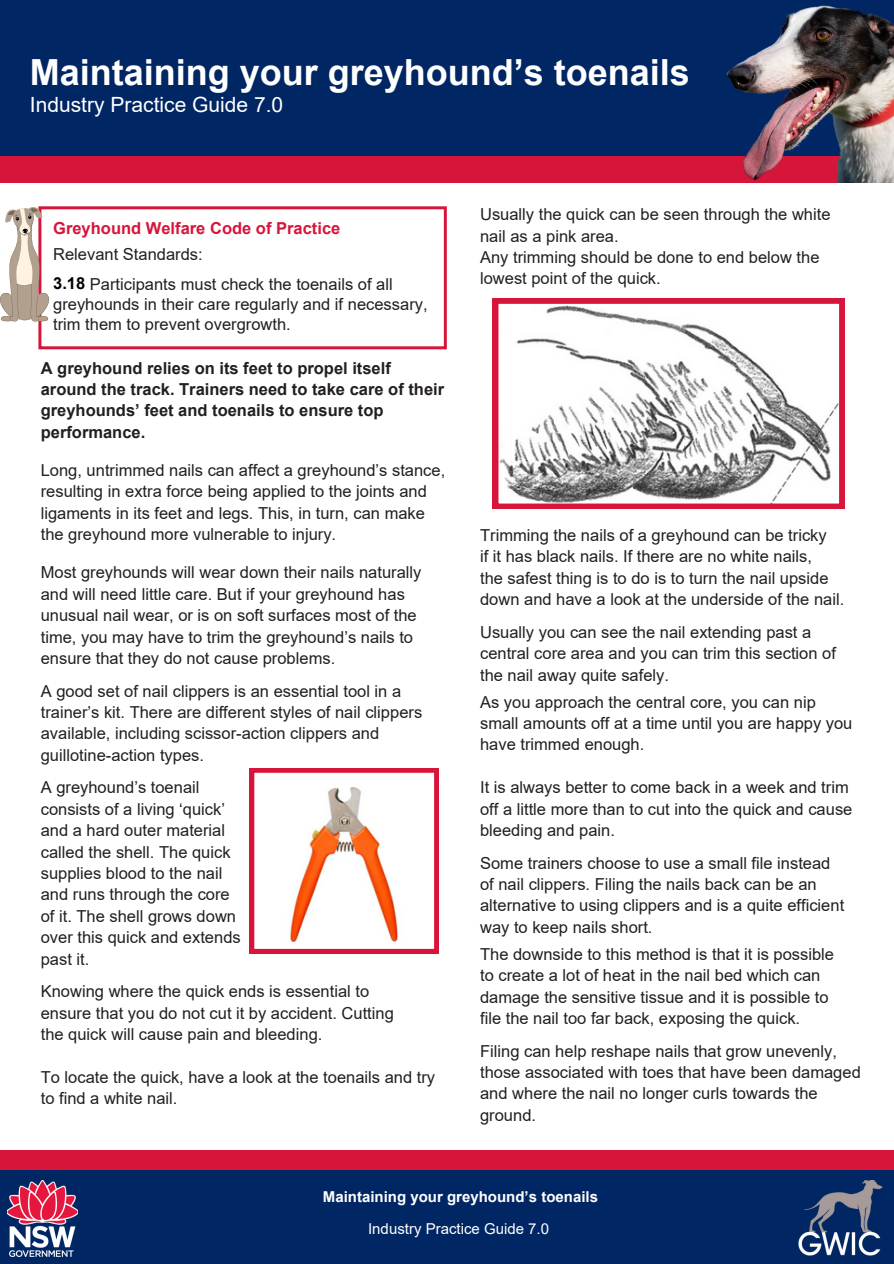
<style>
.page{position:relative;width:894px;height:1264px;background:#fff}
.page>*{position:absolute;margin:0;border:0;box-sizing:border-box;transform-origin:0 0}
.t1{font:700 36px "Arial";color:#fff}
.t2{font:21px "Arial";color:#fff}
.t3{font:16.5px/21.3px "Arial";color:#231f20}
.t4{font:700 16.5px/21.3px "Arial";color:#231f20}
.t5{font:700 16.5px "Arial";color:#d7153a}
.t6{font:700 15px "Arial";color:#fff}
.t7{font:15px "Arial";color:#fff}
.s1{font-weight:700;color:#000}
</style>
<div class="page">
<svg style="left:250px;top:768px;width:188px;height:185px"></svg>
<img style="left:267px;top:787px;width:154px;height:154px">
<svg style="left:492px;top:298px;width:352px;height:210px"></svg>
<svg style="left:38px;top:206px;width:408px;height:143px"></svg>
<div style="left:0;top:0;width:893px;height:157px;background:#002664"></div>
<div style="left:0;top:157px;width:893px;height:26px;background:#d7153a"></div>
<img style="left:683px;top:5px;width:210px;height:177px">
<div style="left:0;top:1150px;width:893px;height:113px;background:#d7153a"></div>
<div style="left:0;top:1170px;width:893px;height:93px;background:#002664"></div>
<img style="left:7px;top:1180px;width:71px;height:76px">
<img style="left:798px;top:1180px;width:84px;height:75px">
<svg style="left:0;top:206px;width:57px;height:116px"></svg>
<p class="t1" style="left:30px;top:53px;width:661px">Maintaining your greyhound’s toenails</p>
<p class="t2" style="left:30px;top:93px;width:255px">Industry Practice Guide 7.0</p>
<p class="t5" style="left:53px;top:219px;width:288px">Greyhound Welfare Code of Practice</p>
<p class="t3" style="left:53px;top:243px;width:151px">Relevant Standards:</p>
<p class="t3" style="left:53px;top:274px;width:341px"><span class="s1">3.18</span> Participants must check the toenails of all</p>
<p class="t3" style="left:53px;top:294px;width:376px">greyhounds in their care regularly and if necessary,</p>
<p class="t3" style="left:53px;top:313px;width:239px">trim them to prevent overgrowth.</p>
<p class="t4" style="left:41px;top:357px;width:405px">A greyhound relies on its feet to propel itself around the track. Trainers need to take care of their greyhounds’ feet and toenails to ensure top performance.</p>
<h1 class="t3" style="left:41px;top:459px;width:406px">Long, untrimmed nails can affect a greyhound’s stance, resulting in extra force being applied to the joints and ligaments in its feet and legs. This, in turn, can make the greyhound more vulnerable to injury.</h1>
<h1 class="t3" style="left:41px;top:562px;width:382px">Most greyhounds will wear down their nails naturally and will need little care. But if your greyhound has unusual nail wear, or is on soft surfaces most of the time, you may have to trim the greyhound’s nails to ensure that they do not cause problems.</h1>
<p class="t3" style="left:41px;top:680px;width:383px">A good set of nail clippers is an essential tool in a trainer’s kit. There are different styles of nail clippers available, including scissor-action clippers and guillotine-action types.</p>
<p class="t3" style="left:41px;top:777px;width:160px">A greyhound’s toenail</p>
<p class="t3" style="left:41px;top:798px;width:186px">consists of a living ‘quick’</p>
<p class="t3" style="left:41px;top:819px;width:186px">and a hard outer material</p>
<p class="t3" style="left:41px;top:841px;width:191px">called the shell. The quick</p>
<p class="t3" style="left:41px;top:862px;width:183px">supplies blood to the nail</p>
<h2 class="t3" style="left:41px;top:884px;width:190px">and runs through the core</h2>
<h2 class="t3" style="left:41px;top:905px;width:197px">of it. The shell grows down</h2>
<p class="t3" style="left:41px;top:926px;width:201px">over this quick and extends</p>
<p class="t3" style="left:41px;top:948px;width:50px">past it.</p>
<p class="t3" style="left:41px;top:980px;width:330px">Knowing where the quick ends is essential to</p>
<p class="t3" style="left:41px;top:1002px;width:354px">ensure that you do not cut it by accident. Cutting</p>
<p class="t3" style="left:41px;top:1023px;width:283px">the quick will cause pain and bleeding.</p>
<p class="t3" style="left:41px;top:1066px;width:396px">To locate the quick, have a look at the toenails and try to find a white nail.</p>
<p class="t3" style="left:480px;top:204px;width:352px">Usually the quick can be seen through the white nail as a pink area.</p>
<p class="t3" style="left:480px;top:246px;width:341px">Any trimming should be done to end below the lowest point of the quick.</p>
<p class="t3" style="left:480px;top:524px;width:348px">Trimming the nails of a greyhound can be tricky</p>
<p class="t3" style="left:480px;top:546px;width:333px">if it has black nails. If there are no white nails,</p>
<p class="t3" style="left:480px;top:567px;width:350px">the safest thing is to do is to turn the nail upside</p>
<p class="t3" style="left:480px;top:589px;width:365px">down and have a look at the underside of the nail.</p>
<p class="t3" style="left:480px;top:621px;width:332px">Usually you can see the nail extending past a</p>
<p class="t3" style="left:480px;top:643px;width:357px">central core area and you can trim this section of</p>
<p class="t3" style="left:480px;top:664px;width:190px">the nail away quite safely.</p>
<p class="t3" style="left:480px;top:691px;width:337px">As you approach the central core, you can nip</p>
<p class="t3" style="left:480px;top:712px;width:374px">small amounts off at a time until you are happy you</p>
<p class="t3" style="left:480px;top:734px;width:166px">have trimmed enough.</p>
<p class="t3" style="left:480px;top:776px;width:374px">It is always better to come back in a week and trim off a little more than to cut into the quick and cause bleeding and pain.</p>
<p class="t3" style="left:480px;top:852px;width:352px">Some trainers choose to use a small file instead</p>
<p class="t3" style="left:480px;top:873px;width:338px">of nail clippers. Filing the nails back can be an</p>
<p class="t3" style="left:480px;top:895px;width:365px">alternative to using clippers and is a quite efficient</p>
<p class="t3" style="left:480px;top:916px;width:174px">way to keep nails short.</p>
<p class="t3" style="left:480px;top:943px;width:355px">The downside to this method is that it is possible</p>
<h2 class="t3" style="left:480px;top:964px;width:341px">to create a lot of heat in the nail bed which can</h2>
<p class="t3" style="left:480px;top:986px;width:350px">damage the sensitive tissue and it is possible to</p>
<h2 class="t3" style="left:480px;top:1007px;width:321px">file the nail too far back, exposing the quick.</h2>
<p class="t3" style="left:480px;top:1040px;width:382px">Filing can help reshape nails that grow unevenly, those associated with toes that have been damaged</p>
<p class="t3" style="left:480px;top:1082px;width:339px">and where the nail no longer curls towards the ground.</p>
<p class="t6" style="left:323px;top:1188px;width:276px">Maintaining your greyhound’s toenails</p>
<p class="t7" style="left:368px;top:1220px;width:182px">Industry Practice Guide 7.0</p>
</div>
